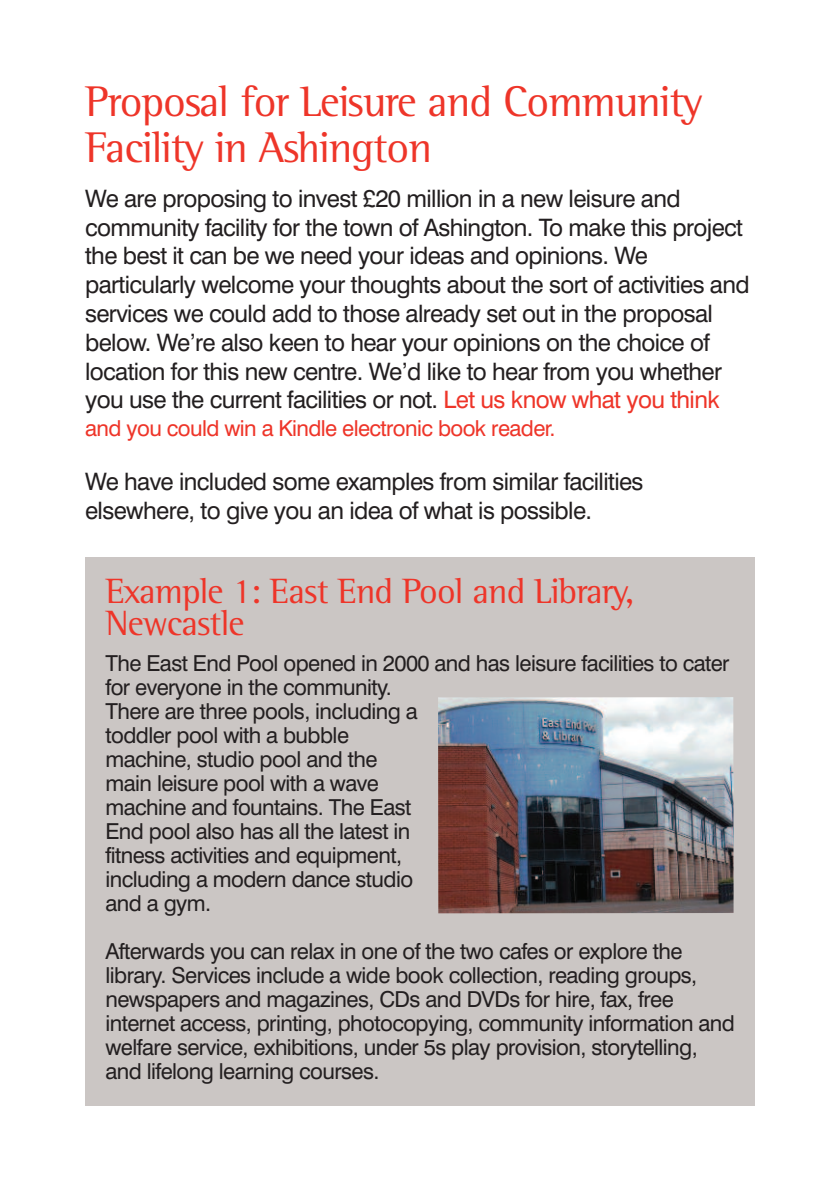
<style>
.page{position:relative;width:840px;height:1191px;background:#fff}
.page>*{position:absolute;margin:0;border:0;box-sizing:border-box;transform-origin:0 0}
.t1{font:44px/46px "Rotis Semi Serif Std";letter-spacing:-.025em;color:#ee3529}
.t2{font:36px/32px "Rotis Semi Serif Std";letter-spacing:-.025em;color:#ee3529}
.t3{font:24px/28.8px "Swiss 721 BT";letter-spacing:-.025em;color:#231f20}
.t4{font:22px/24px "Swiss 721 BT";letter-spacing:-.025em;color:#231f20}
.t5{font:22px "Swiss 721 BT";letter-spacing:-.025em;color:#ee3529}
.s1{color:#ee3529}
</style>
<div class="page">
<div style="left:85px;top:558px;width:669px;height:548px;background:#cbc6c4"></div>
<img style="left:438px;top:697px;width:295px;height:216px">
<h1 class="t1" style="left:85px;top:83px;width:618px">Proposal for Leisure and Community<br>Facility in Ashington</h1>
<p class="t3" style="left:85px;top:186px;width:665px">We are proposing to invest £20 million in a new leisure and community facility for the town of Ashington. To make this project the best it can be we need your ideas and opinions. We particularly welcome your thoughts about the sort of activities and services we could add to those already set out in the proposal below. We’re also keen to hear your opinions on the choice of location for this new centre. We’d like to hear from you whether you use the current facilities or not. <span class="s1">Let us know what you think</span></p>
<p class="t5" style="left:85px;top:420px;width:471px">and you could win a Kindle electronic book reader.</p>
<p class="t3" style="left:85px;top:469px;width:559px">We have included some examples from similar facilities elsewhere, to give you an idea of what is possible.</p>
<h2 class="t2" style="left:105px;top:578px;width:530px">Example 1: East End Pool and Library,<br>Newcastle</h2>
<p class="t4" style="left:105px;top:653px;width:625px">The East End Pool opened in 2000 and has leisure facilities to cater for everyone in the community.<br>There are three pools, including a<br>toddler pool with a bubble<br>machine, studio pool and the<br>main leisure pool with a wave<br>machine and fountains. The East<br>End pool also has all the latest in<br>fitness activities and equipment,<br>including a modern dance studio<br>and a gym.</p>
<p class="t4" style="left:105px;top:941px;width:630px">Afterwards you can relax in one of the two cafes or explore the library. Services include a wide book collection, reading groups, newspapers and magazines, CDs and DVDs for hire, fax, free internet access, printing, photocopying, community information and welfare service, exhibitions, under 5s play provision, storytelling, and lifelong learning courses.</p>
</div>
